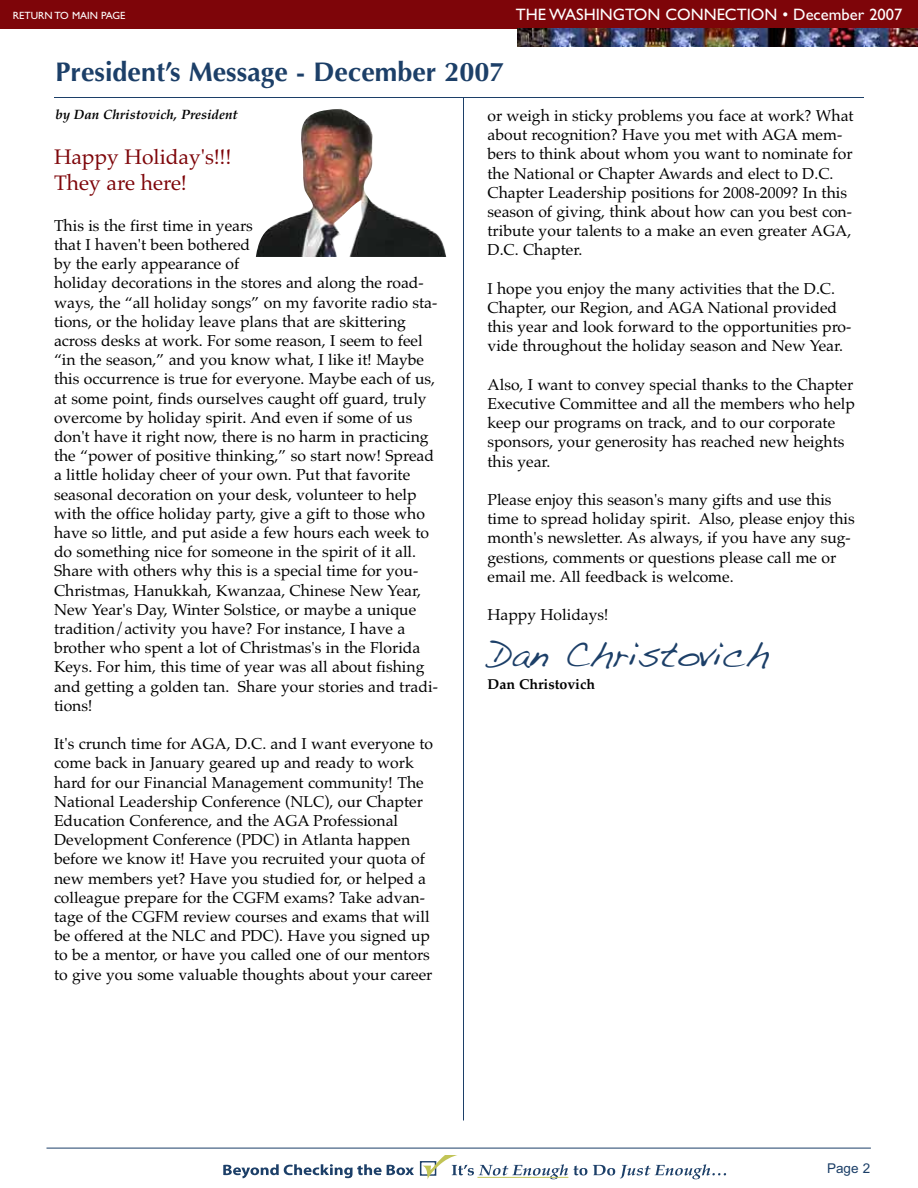
<style>
.page{position:relative;width:918px;height:1188px;background:#fff}
.page>*{position:absolute;margin:0;border:0;box-sizing:border-box;transform-origin:0 0}
.t1{font:36px "Handwriting Dakota";color:#1c3f68}
.t2{font:700 27px "Optima";color:#1c3f68}
.t3{font:21px/25.7px "Palatino";color:#7e0509}
.t4{font:16.5px "Gill Sans";color:#fff}
.t5{font:15.75px/19.2px "Palatino";color:#000}
.t6{font:700 14.25px "Palatino";color:#000}
.t7{font:italic 700 13.5px "Palatino";color:#000}
.t8{font:13.5px "Arial";color:#1c3f68}
.t9{font:10.5px "Gill Sans";color:#fff}
</style>
<div class="page">
<svg style="left:223px;top:1164px;width:191px;height:14px"></svg>
<svg style="left:593px;top:1164px;width:133px;height:15px"></svg>
<div style="left:420px;top:1161px;width:16px;height:15px;border:1px solid #1c3f68"></div>
<svg style="left:422px;top:1155px;width:165px;height:24px"></svg>
<hr style="left:477px;top:1177px;width:91px;height:1px;background:#c1c456">
<hr style="left:46px;top:1148px;width:825px;height:1px;background:#1c3f68">
<div style="left:0;top:0;width:918px;height:28px;background:#7e0509"></div>
<hr style="left:463px;top:98px;width:1px;height:1023px;background:#1c3f68">
<img style="left:517px;top:28px;width:401px;height:19px">
<hr style="left:54px;top:97px;width:810px;height:1px;background:#1c3f68">
<img style="left:256px;top:109px;width:190px;height:148px">
<p class="t9" style="left:13px;top:12px;width:114px">RETURN TO MAIN PAGE</p>
<p class="t4" style="left:516px;top:9px;width:388px">THE WASHINGTON CONNECTION • December 2007</p>
<h2 class="t2" style="left:56px;top:61px;width:451px">President’s Message - December 2007</h2>
<p class="t7" style="left:56px;top:110px;width:184px">by Dan Christovich, President</p>
<h3 class="t3" style="left:54px;top:147px;width:179px">Happy Holiday's!!!<br>They are here!</h3>
<p class="t5" style="left:54px;top:218px;width:385px">This is the first time in years<br>that I haven't been bothered<br>by the early appearance of<br>holiday decorations in the stores and along the road&shy;ways, the “all holiday songs” on my favorite radio sta&shy;tions, or the holiday leave plans that are skittering across desks at work. For some reason, I seem to feel “in the season,” and you know what, I like it! Maybe this occurrence is true for everyone. Maybe each of us, at some point, finds ourselves caught off guard, truly overcome by holiday spirit. And even if some of us don't have it right now, there is no harm in practicing the “power of positive thinking,” so start now! Spread a little holiday cheer of your own. Put that favorite seasonal decoration on your desk, volunteer to help with the office holiday party, give a gift to those who have so little, and put aside a few hours each week to do something nice for someone in the spirit of it all.<br>Share with others why this is a special time for you-Christmas, Hanukkah, Kwanzaa, Chinese New Year, New Year's Day, Winter Solstice, or maybe a unique tradition/activity you have? For instance, I have a brother who spent a lot of Christmas's in the Florida Keys. For him, this time of year was all about fishing and getting a golden tan. Share your stories and tradi&shy;tions!</p>
<p class="t5" style="left:54px;top:736px;width:381px">It's crunch time for AGA, D.C. and I want everyone to come back in January geared up and ready to work hard for our Financial Management community! The National Leadership Conference (NLC), our Chapter Education Conference, and the AGA Professional Development Conference (PDC) in Atlanta happen before we know it! Have you recruited your quota of new members yet? Have you studied for, or helped a colleague prepare for the CGFM exams? Take advan&shy;tage of the CGFM review courses and exams that will be offered at the NLC and PDC). Have you signed up to be a mentor, or have you called one of our mentors to give you some valuable thoughts about your career</p>
<p class="t5" style="left:488px;top:108px;width:368px">or weigh in sticky problems you face at work? What about recognition? Have you met with AGA mem&shy;bers to think about whom you want to nominate for the National or Chapter Awards and elect to D.C.<br>Chapter Leadership positions for 2008-2009? In this season of giving, think about how can you best con&shy;tribute your talents to a make an even greater AGA, D.C. Chapter.</p>
<p class="t5" style="left:488px;top:281px;width:365px">I hope you enjoy the many activities that the D.C.<br>Chapter, our Region, and AGA National provided this year and look forward to the opportunities pro&shy;vide throughout the holiday season and New Year.</p>
<p class="t5" style="left:488px;top:377px;width:369px">Also, I want to convey special thanks to the Chapter Executive Committee and all the members who help keep our programs on track, and to our corporate sponsors, your generosity has reached new heights this year.</p>
<p class="t5" style="left:488px;top:492px;width:369px">Please enjoy this season's many gifts and use this time to spread holiday spirit. Also, please enjoy this month's newsletter. As always, if you have any sug&shy;gestions, comments or questions please call me or email me. All feedback is welcome.</p>
<p class="t5" style="left:488px;top:607px;width:123px">Happy Holidays!</p>
<h1 class="t1" style="left:488px;top:633px;width:283px">Dan Christovich</h1>
<p class="t6" style="left:488px;top:679px;width:109px">Dan Christovich</p>
<p class="t8" style="left:827px;top:1163px;width:45px">Page 2</p>
</div>
